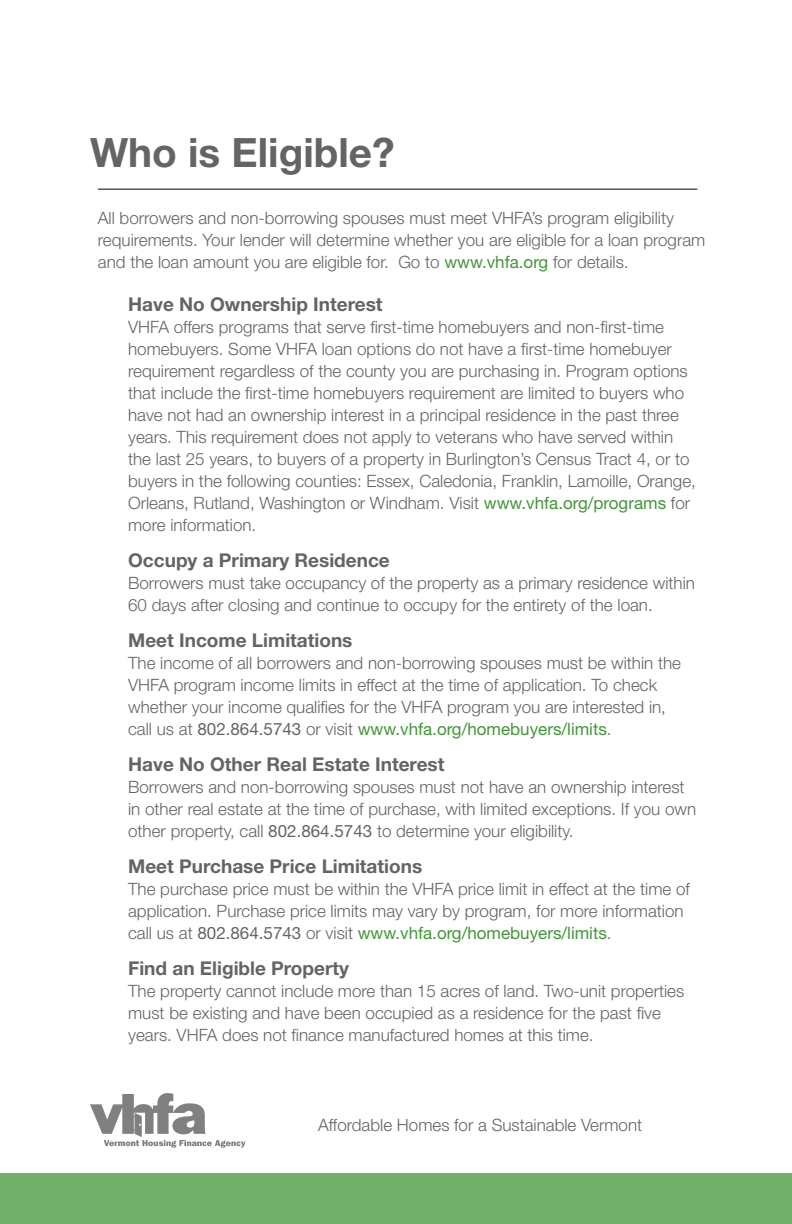
<style>
.page{position:relative;width:792px;height:1224px;background:#fff}
.page>*{position:absolute;margin:0;border:0;box-sizing:border-box;transform-origin:0 0}
.t1{font:700 40.4px "Helvetica Neue LT Std";color:#636466}
.t2{font:700 19px "Helvetica Neue LT Std";color:#636466}
.t3{font:300 17px/22px "Helvetica Neue LT Std";color:#636466}
.s1{font-weight:400;color:#439539}
.s2{font-weight:400}
</style>
<div class="page">
<svg style="left:90px;top:1093px;width:156px;height:55px"></svg>
<hr style="left:98px;top:189px;width:599px;height:1px;background:#000">
<div style="left:0;top:1173px;width:792px;height:51px;background:#72af6a"></div>
<h1 class="t1" style="left:90px;top:127px;width:306px">Who is Eligible?</h1>
<p class="t3" style="left:98px;top:207px;width:609px">All borrowers and non-borrowing spouses must meet VHFA’s program eligibility requirements. Your lender will determine whether you are eligible for a loan program and the loan amount you are eligible for. Go to <span class="s1">www.vhfa.org</span> for details.</p>
<p class="t2" style="left:128px;top:293px;width:256px">Have No Ownership Interest</p>
<p class="t3" style="left:128px;top:316px;width:569px">VHFA offers programs that serve first-time homebuyers and non-first-time homebuyers. Some VHFA loan options do not have a first-time homebuyer requirement regardless of the county you are purchasing in. Program options that include the first-time homebuyers requirement are limited to buyers who have not had an ownership interest in a principal residence in the past three years. This requirement does not apply to veterans who have served within the last 25 years, to buyers of a property in Burlington’s Census Tract 4, or to buyers in the following counties: Essex, Caledonia, Franklin, Lamoille, Orange, Orleans, Rutland, Washington or Windham. Visit <span class="s1">www.vhfa.org/programs</span> for more information.</p>
<p class="t2" style="left:128px;top:549px;width:263px">Occupy a Primary Residence</p>
<p class="t3" style="left:128px;top:572px;width:568px">Borrowers must take occupancy of the property as a primary residence within<br>60 days after closing and continue to occupy for the entirety of the loan.</p>
<p class="t2" style="left:128px;top:629px;width:226px">Meet Income Limitations</p>
<p class="t3" style="left:128px;top:652px;width:554px">The income of all borrowers and non-borrowing spouses must be within the VHFA program income limits in effect at the time of application. To check whether your income qualifies for the VHFA program you are interested in, call us at <span class="s2">802.864.5743</span> or visit <span class="s1">www.vhfa.org/homebuyers/limits</span>.</p>
<p class="t2" style="left:128px;top:753px;width:318px">Have No Other Real Estate Interest</p>
<p class="t3" style="left:128px;top:776px;width:570px">Borrowers and non-borrowing spouses must not have an ownership interest in other real estate at the time of purchase, with limited exceptions. If you own other property, call <span class="s2">802.864.5743</span> to determine your eligibility.</p>
<p class="t2" style="left:128px;top:855px;width:296px">Meet Purchase Price Limitations</p>
<p class="t3" style="left:128px;top:878px;width:563px">The purchase price must be within the VHFA price limit in effect at the time of application. Purchase price limits may vary by program, for more information call us at <span class="s2">802.864.5743</span> or visit <span class="s1">www.vhfa.org/homebuyers/limits</span>.</p>
<p class="t2" style="left:128px;top:957px;width:222px">Find an Eligible Property</p>
<p class="t3" style="left:128px;top:980px;width:558px">The property cannot include more than 15 acres of land. Two-unit properties must be existing and have been occupied as a residence for the past five years. VHFA does not finance manufactured homes at this time.</p>
<p class="t3" style="left:318px;top:1113px;width:326px">Affordable Homes for a Sustainable Vermont</p>
</div>
